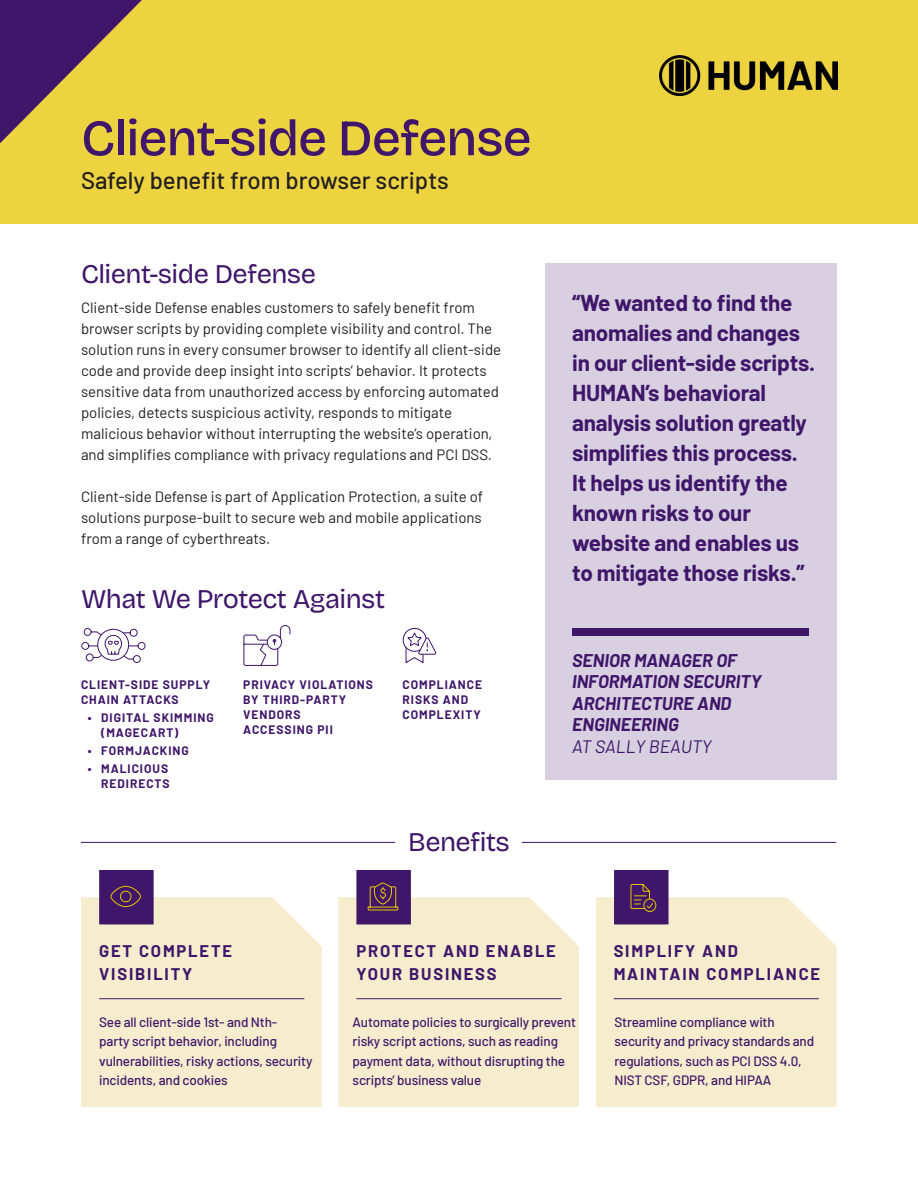
<style>
.page{position:relative;width:918px;height:1188px;background:#fff}
.page>*{position:absolute;margin:0;border:0;box-sizing:border-box;transform-origin:0 0}
.t1{font:500 51px "Bricolage Grotesque";letter-spacing:-.02em;color:#3f1669}
.t2{font:27px "Bricolage Grotesque";letter-spacing:-.02em;color:#3f1669}
.t3{font:500 24px "Barlow";color:#231f20}
.t4{font:700 22.5px/30px "Barlow";letter-spacing:-.01em;color:#3f1669}
.t5{font:italic 700 18px/21.6px "Barlow";color:#3f1669}
.t6{font:700 16.5px/22.5px "Barlow";letter-spacing:.11em;color:#3f1669}
.t7{font:15px/21px "Barlow";color:#231f20}
.t8{font:500 13.5px/19.5px "Barlow";letter-spacing:-.01em;color:#3f1669}
.t9{font:700 12px/15px "Barlow";letter-spacing:.08em;color:#3f1669}
.s1{font-weight:400}
</style>
<div class="page">
<div style="left:596px;top:897px;width:241px;height:210px;background:#f6ecce"></div>
<div style="left:338px;top:897px;width:241px;height:210px;background:#f6ecce"></div>
<div style="left:81px;top:897px;width:241px;height:210px;background:#f6ecce"></div>
<div style="left:0;top:0;width:918px;height:223px;background:#eed340"></div>
<img style="left:660px;top:55px;width:177px;height:41px">
<svg style="left:0;top:0;width:142px;height:143px"></svg>
<div style="left:545px;top:263px;width:292px;height:517px;background:#d8d0e1"></div>
<div style="left:573px;top:629px;width:236px;height:7px;background:#3f1669"></div>
<hr style="left:99px;top:998px;width:205px;height:1px;background:#3f1669">
<hr style="left:356px;top:998px;width:206px;height:1px;background:#3f1669">
<hr style="left:614px;top:998px;width:205px;height:1px;background:#3f1669">
<hr style="left:81px;top:842px;width:314px;height:1px;background:#3f1669">
<hr style="left:522px;top:842px;width:314px;height:1px;background:#3f1669">
<svg style="left:81px;top:628px;width:65px;height:35px"></svg>
<div style="left:97px;top:629px;width:32px;height:32px;border:1px solid #3f1669;border-radius:50%"></div>
<svg style="left:243px;top:625px;width:48px;height:41px"></svg>
<svg style="left:402px;top:627px;width:35px;height:36px"></svg>
<svg style="left:99px;top:870px;width:55px;height:54px;background:#451d67"></svg>
<div style="left:120px;top:891px;width:12px;height:11px;border:1px solid #e9c500;border-radius:50%"></div>
<svg style="left:356px;top:870px;width:55px;height:54px;background:#4c2363"></svg>
<svg style="left:614px;top:870px;width:55px;height:54px;background:#492064"></svg>
<p class="t1" style="left:81px;top:97px;width:452px">Client-side Defense</p>
<p class="t3" style="left:81px;top:163px;width:369px">Safely benefit from browser scripts</p>
<p class="t2" style="left:81px;top:253px;width:237px">Client-side Defense</p>
<p class="t7" style="left:81px;top:296px;width:422px">Client-side Defense enables customers to safely benefit from browser scripts by providing complete visibility and control. The solution runs in every consumer browser to identify all client-side code and provide deep insight into scripts’ behavior. It protects sensitive data from unauthorized access by enforcing automated policies, detects suspicious activity, responds to mitigate malicious behavior without interrupting the website’s operation, and simplifies compliance with privacy regulations and PCI DSS.</p>
<p class="t7" style="left:81px;top:485px;width:404px;text-align:justify">Client-side Defense is part of Application Protection, a suite of solutions purpose-built to secure web and mobile applications from a range of cyberthreats.</p>
<p class="t2" style="left:81px;top:577px;width:306px">What We Protect Against</p>
<p class="t9" style="left:81px;top:676px;width:131px">CLIENT-SIDE SUPPLY<br>CHAIN ATTACKS</p>
<p class="t9" style="left:101px;top:709px;width:114px;text-indent:-14px">• DIGITAL SKIMMING (MAGECART)</p>
<p class="t9" style="left:88px;top:742px;width:103px">• FORMJACKING</p>
<p class="t9" style="left:88px;top:760px;width:83px;text-align:right">• MALICIOUS<br>REDIRECTS</p>
<p class="t9" style="left:243px;top:676px;width:131px">PRIVACY VIOLATIONS<br>BY THIRD-PARTY<br>VENDORS<br>ACCESSING PII</p>
<p class="t9" style="left:403px;top:676px;width:81px">COMPLIANCE<br>RISKS AND<br>COMPLEXITY</p>
<p class="t2" style="left:408px;top:820px;width:103px">Benefits</p>
<p class="t4" style="left:572px;top:286px;width:244px">“We wanted to find the anomalies and changes in our client-side scripts.<br>HUMAN’s behavioral analysis solution greatly simplifies this process.<br>It helps us identify the known risks to our website and enables us to mitigate those risks.”</p>
<p class="t5" style="left:572px;top:648px;width:191px">SENIOR MANAGER OF<br>INFORMATION SECURITY<br>ARCHITECTURE AND<br>ENGINEERING<br><span class="s1">AT SALLY BEAUTY</span></p>
<p class="t6" style="left:99px;top:939px;width:134px">GET COMPLETE<br>VISIBILITY</p>
<p class="t6" style="left:356px;top:939px;width:201px">PROTECT AND ENABLE<br>YOUR BUSINESS</p>
<p class="t6" style="left:614px;top:939px;width:208px">SIMPLIFY AND<br>MAINTAIN COMPLIANCE</p>
<p class="t8" style="left:99px;top:1011px;width:215px">See all client-side 1st- and Nth-<br>party script behavior, including vulnerabilities, risky actions, security incidents, and cookies</p>
<p class="t8" style="left:353px;top:1011px;width:225px">Automate policies to surgically prevent risky script actions, such as reading payment data, without disrupting the scripts’ business value</p>
<p class="t8" style="left:614px;top:1011px;width:201px">Streamline compliance with security and privacy standards and regulations, such as PCI DSS 4.0,<br>NIST CSF, GDPR, and HIPAA</p>
</div>
